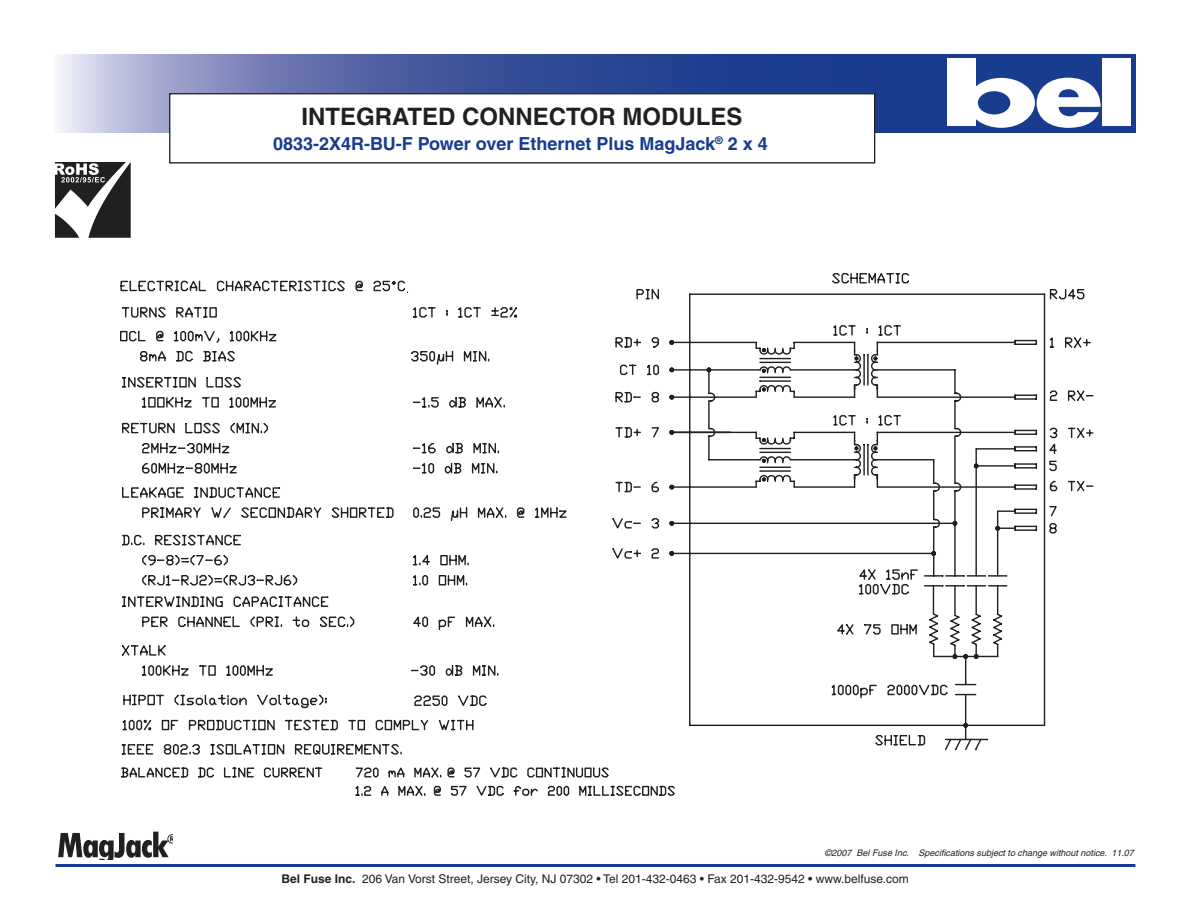
<style>
.page{position:relative;width:1188px;height:918px;background:#fff}
.page>*{position:absolute;margin:0;border:0;box-sizing:border-box;transform-origin:0 0}
.t1{font:700 24px "Helvetica";color:#221f1f}
.t2{font:700 18px "Helvetica";color:#183c8e}
.t3{font:12px "Helvetica";color:#221f1f}
.t4{font:italic 9px "Helvetica";color:#221f1f}
.s1{font-weight:700}
</style>
<div class="page">
<hr style="left:56px;top:864px;width:1080px;height:3px;background:#183c8e">
<div style="left:943px;top:54px;width:192px;height:78px;background:#183c8e"></div>
<img style="left:59px;top:54px;width:884px;height:78px">
<div style="left:948px;top:58px;width:28px;height:68px;background:#fff"></div>
<div style="left:968px;top:78px;width:67px;height:50px;background:#fff;border-radius:50%"></div>
<svg style="left:1037px;top:78px;width:64px;height:50px"></svg>
<div style="left:978px;top:91px;width:32px;height:23px;background:#183c8e;border-radius:50%"></div>
<div style="left:1102px;top:58px;width:28px;height:68px;background:#fff"></div>
<div style="left:170px;top:94px;width:705px;height:69px;background:#fff"></div>
<div style="left:169px;top:93px;width:706px;height:70px;border:1px solid #221f1f"></div>
<svg style="left:58px;top:832px;width:114px;height:28px"></svg>
<svg style="left:54px;top:162px;width:77px;height:76px"></svg>
<svg style="left:120px;top:273px;width:973px;height:523px"></svg>
<h1 class="t1" style="left:302px;top:102px;width:442px">INTEGRATED CONNECTOR MODULES</h1>
<h2 class="t2" style="left:273px;top:133px;width:496px">0833-2X4R-BU-F Power over Ethernet Plus MagJack<sup>®</sup> 2 x 4</h2>
<p class="t4" style="left:825px;top:847px;width:311px">©2007 Bel Fuse Inc. Speci昀椀cations subject to change without notice. 11.07</p>
<p class="t3" style="left:281px;top:871px;width:629px"><span class="s1">Bel Fuse Inc.</span> 206 Van Vorst Street, Jersey City, NJ 07302 • Tel 201-432-0463 • Fax 201-432-9542 • www.belfuse.com</p>
</div>
